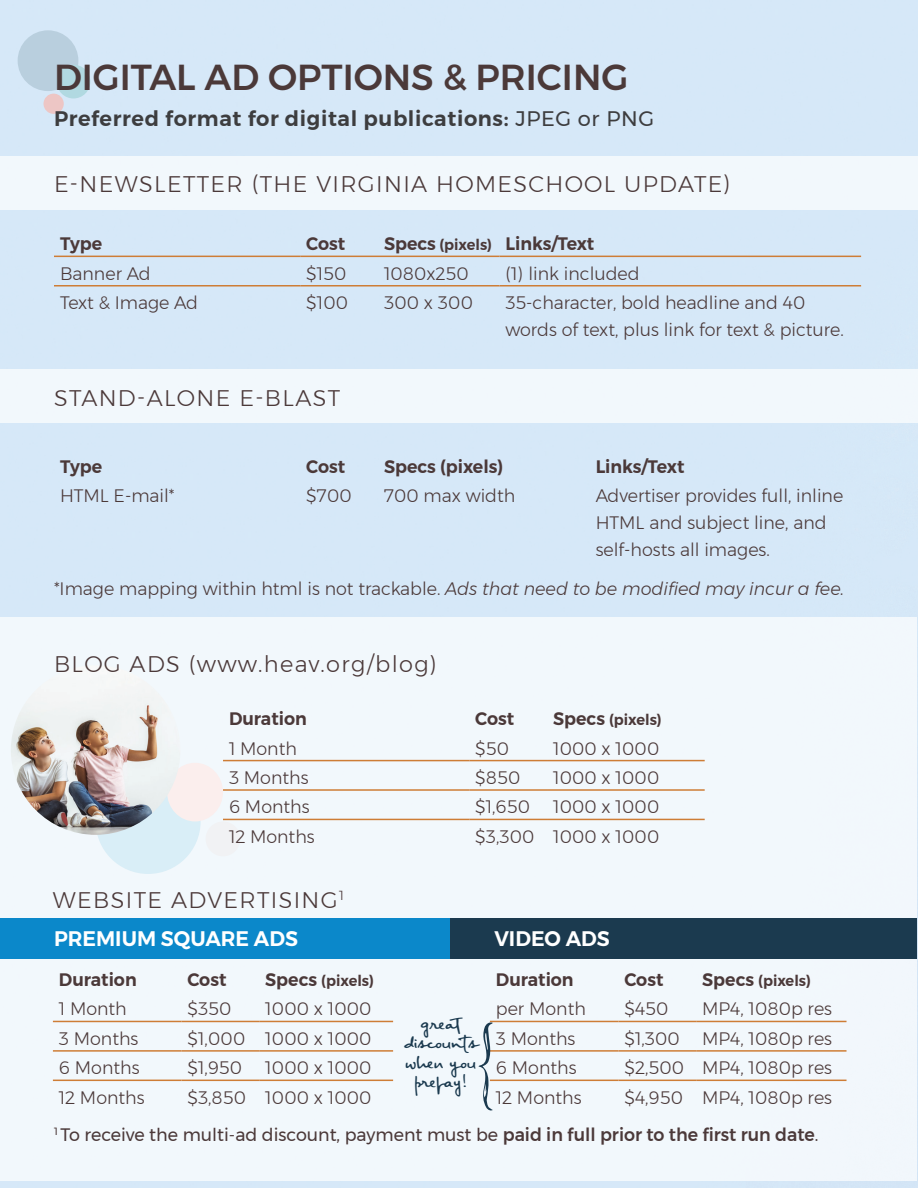
<style>
.page{position:relative;width:918px;height:1188px;background:#fff}
.page>*{position:absolute;margin:0;border:0;box-sizing:border-box;transform-origin:0 0}
.Page_headers{font:500 36px "Montserrat";color:#4b3939}
.Headings{font:300 22.5px "Montserrat";letter-spacing:.06em;color:#4b3939}
.stats_text{font:600 21px "Montserrat";letter-spacing:.03em;color:#3d3d3f}
.last_page{font:600 21px "Montserrat";color:#fff}
.t1{font:300 18px/27px "Montserrat";color:#4b3939}
.t2{font:600 18px "Montserrat";color:#4b3939}
.details{font:18px "Montserrat";color:#4b3939}
.t3{font:600 15px "Montserrat";color:#4b3939}
.Script{font:15px/19.5px "Big River Script";color:#1b3a4f;text-align:center;scale:1.1 1}
.s1{font-weight:400}
.s2{font-size:18px}
.s3{font-style:italic}
.s4{font-weight:500}
</style>
<div class="page">
<div style="left:0;top:618px;width:917px;height:563px;background:#f2f8fc"></div>
<div style="left:0;top:918px;width:450px;height:40px;background:#0b88ca"></div>
<div style="left:450px;top:918px;width:467px;height:40px;background:#1b3a4f"></div>
<div style="left:18px;top:30px;width:60px;height:61px;background:#b9cfde;border-radius:50%"></div>
<div style="left:57px;top:65px;width:33px;height:33px;background:#b1d9e1;border-radius:50%"></div>
<div style="left:44px;top:94px;width:20px;height:20px;background:#edc6c5;border-radius:50%"></div>
<hr style="left:54px;top:256px;width:246px;height:1px;background:#ce7d36">
<hr style="left:300px;top:256px;width:78px;height:1px;background:#ce7d36">
<hr style="left:378px;top:256px;width:122px;height:1px;background:#ce7d36">
<hr style="left:500px;top:256px;width:361px;height:1px;background:#ce7d36">
<hr style="left:54px;top:285px;width:246px;height:2px;background:#ce7d36">
<hr style="left:300px;top:285px;width:78px;height:2px;background:#ce7d36">
<hr style="left:378px;top:285px;width:122px;height:2px;background:#ce7d36">
<hr style="left:500px;top:285px;width:361px;height:2px;background:#ce7d36">
<hr style="left:53px;top:1021px;width:128px;height:1px;background:#ce7d36">
<hr style="left:181px;top:1021px;width:78px;height:1px;background:#ce7d36">
<hr style="left:259px;top:1021px;width:134px;height:1px;background:#ce7d36">
<hr style="left:53px;top:1050px;width:128px;height:2px;background:#ce7d36">
<hr style="left:181px;top:1050px;width:78px;height:2px;background:#ce7d36">
<hr style="left:259px;top:1050px;width:134px;height:2px;background:#ce7d36">
<hr style="left:53px;top:1080px;width:128px;height:1px;background:#ce7d36">
<hr style="left:181px;top:1080px;width:78px;height:1px;background:#ce7d36">
<hr style="left:259px;top:1080px;width:134px;height:1px;background:#ce7d36">
<hr style="left:490px;top:1021px;width:128px;height:1px;background:#ce7d36">
<hr style="left:618px;top:1021px;width:78px;height:1px;background:#ce7d36">
<hr style="left:696px;top:1021px;width:151px;height:1px;background:#ce7d36">
<hr style="left:490px;top:1050px;width:128px;height:2px;background:#ce7d36">
<hr style="left:618px;top:1050px;width:78px;height:2px;background:#ce7d36">
<hr style="left:696px;top:1050px;width:151px;height:2px;background:#ce7d36">
<hr style="left:490px;top:1080px;width:128px;height:1px;background:#ce7d36">
<hr style="left:618px;top:1080px;width:78px;height:1px;background:#ce7d36">
<hr style="left:696px;top:1080px;width:151px;height:1px;background:#ce7d36">
<div style="left:0;top:156px;width:918px;height:54px;background:#f2f8fc"></div>
<div style="left:0;top:369px;width:918px;height:54px;background:#f2f8fc"></div>
<svg style="left:478px;top:1021px;width:15px;height:90px"></svg>
<div style="left:96px;top:769px;width:105px;height:105px;background:#d9eef7;border-radius:50%"></div>
<div style="left:167px;top:763px;width:56px;height:58px;background:#fbeeed;border-radius:50%"></div>
<div style="left:206px;top:821px;width:34px;height:35px;background:#f1f2f4;border-radius:50%"></div>
<img style="left:11px;top:665px;width:169px;height:170px;border-radius:85px">
<hr style="left:223px;top:760px;width:246px;height:1px;background:#ce7d36">
<hr style="left:469px;top:760px;width:78px;height:1px;background:#ce7d36">
<hr style="left:547px;top:760px;width:158px;height:1px;background:#ce7d36">
<hr style="left:223px;top:789px;width:246px;height:2px;background:#ce7d36">
<hr style="left:469px;top:789px;width:78px;height:2px;background:#ce7d36">
<hr style="left:547px;top:789px;width:158px;height:2px;background:#ce7d36">
<hr style="left:223px;top:819px;width:246px;height:1px;background:#ce7d36">
<hr style="left:469px;top:819px;width:78px;height:1px;background:#ce7d36">
<hr style="left:547px;top:819px;width:158px;height:1px;background:#ce7d36">
<p class="Page_headers" style="left:54px;top:49px;width:576px">DIGITAL AD OPTIONS &amp; PRICING</p>
<p class="stats_text" style="left:54px;top:102px;width:602px">Preferred format for digital publications: <span class="s1">JPEG or PNG</span></p>
<p class="Headings" style="left:54px;top:168px;width:678px">E-NEWSLETTER (THE VIRGINIA HOMESCHOOL UPDATE)</p>
<p class="t2" style="left:60px;top:230px;width:44px">Type</p>
<p class="t2" style="left:306px;top:230px;width:41px">Cost</p>
<p class="t3" style="left:384px;top:233px;width:110px"><span class="s2">Specs</span> (pixels)</p>
<p class="t2" style="left:506px;top:230px;width:90px">Links/Text</p>
<p class="t1" style="left:60px;top:260px;width:92px">Banner Ad</p>
<p class="t1" style="left:306px;top:260px;width:42px">$150</p>
<p class="t1" style="left:384px;top:260px;width:86px">1080x250</p>
<p class="t1" style="left:506px;top:260px;width:136px">(1) link included</p>
<p class="t1" style="left:60px;top:289px;width:140px">Text &amp; Image Ad</p>
<p class="t1" style="left:306px;top:289px;width:43px">$100</p>
<p class="t1" style="left:384px;top:289px;width:90px">300 x 300</p>
<p class="t1" style="left:506px;top:289px;width:340px">35-character, bold headline and 40 words of text, plus link for text &amp; picture.</p>
<p class="Headings" style="left:54px;top:381px;width:288px">STAND-ALONE E-BLAST</p>
<p class="t2" style="left:60px;top:452px;width:44px">Type</p>
<p class="t2" style="left:306px;top:452px;width:41px">Cost</p>
<p class="t2" style="left:384px;top:452px;width:121px">Specs (pixels)</p>
<p class="t2" style="left:596px;top:452px;width:90px">Links/Text</p>
<p class="t1" style="left:60px;top:482px;width:116px">HTML E-mail*</p>
<p class="t1" style="left:306px;top:482px;width:47px">$700</p>
<p class="t1" style="left:384px;top:482px;width:133px">700 max width</p>
<p class="t1" style="left:596px;top:482px;width:249px">Advertiser provides full, inline<br>HTML and subject line, and self-hosts all images.</p>
<p class="t1" style="left:54px;top:575px;width:792px">*Image mapping within html is not trackable. <span class="s3">Ads that need to be modified may incur a fee.</span></p>
<p class="Headings" style="left:54px;top:647px;width:384px">BLOG ADS (www.heav.org/blog)</p>
<p class="t2" style="left:229px;top:705px;width:79px">Duration</p>
<p class="t2" style="left:475px;top:705px;width:41px">Cost</p>
<p class="t3" style="left:553px;top:708px;width:110px"><span class="s2">Specs</span> (pixels)</p>
<p class="t1" style="left:229px;top:734px;width:69px">1 Month</p>
<p class="t1" style="left:475px;top:734px;width:35px">$50</p>
<p class="t1" style="left:553px;top:734px;width:108px">1000 x 1000</p>
<p class="t1" style="left:229px;top:764px;width:81px">3 Months</p>
<p class="t1" style="left:475px;top:764px;width:46px">$850</p>
<p class="t1" style="left:553px;top:764px;width:108px">1000 x 1000</p>
<p class="t1" style="left:229px;top:793px;width:82px">6 Months</p>
<p class="t1" style="left:475px;top:793px;width:56px">$1,650</p>
<p class="t1" style="left:553px;top:793px;width:108px">1000 x 1000</p>
<p class="t1" style="left:229px;top:823px;width:87px">12 Months</p>
<p class="t1" style="left:475px;top:823px;width:61px">$3,300</p>
<p class="t1" style="left:553px;top:823px;width:108px">1000 x 1000</p>
<p class="Headings" style="left:53px;top:883px;width:293px">WEBSITE ADVERTISING<sup>1</sup></p>
<p class="last_page" style="left:54px;top:922px;width:246px">PREMIUM SQUARE ADS</p>
<p class="last_page" style="left:494px;top:922px;width:117px">VIDEO ADS</p>
<p class="t2" style="left:59px;top:965px;width:79px">Duration</p>
<p class="t2" style="left:187px;top:965px;width:41px">Cost</p>
<p class="t3" style="left:265px;top:969px;width:110px"><span class="s2">Specs</span> (pixels)</p>
<p class="t1" style="left:59px;top:995px;width:69px">1 Month</p>
<p class="t1" style="left:187px;top:995px;width:45px">$350</p>
<p class="t1" style="left:265px;top:995px;width:108px">1000 x 1000</p>
<p class="t1" style="left:59px;top:1025px;width:81px">3 Months</p>
<p class="t1" style="left:187px;top:1025px;width:59px">$1,000</p>
<p class="t1" style="left:265px;top:1025px;width:108px">1000 x 1000</p>
<p class="t1" style="left:59px;top:1054px;width:82px">6 Months</p>
<p class="t1" style="left:187px;top:1054px;width:56px">$1,950</p>
<p class="t1" style="left:265px;top:1054px;width:108px">1000 x 1000</p>
<p class="t1" style="left:59px;top:1084px;width:87px">12 Months</p>
<p class="t1" style="left:187px;top:1084px;width:60px">$3,850</p>
<p class="t1" style="left:265px;top:1084px;width:108px">1000 x 1000</p>
<p class="Script" style="left:404px;top:1014px;width:67px">great discounts when you prepay!</p>
<p class="t2" style="left:496px;top:965px;width:79px">Duration</p>
<p class="t2" style="left:624px;top:965px;width:41px">Cost</p>
<p class="t3" style="left:702px;top:969px;width:110px"><span class="s2">Specs</span> (pixels)</p>
<p class="t1" style="left:496px;top:995px;width:92px">per Month</p>
<p class="t1" style="left:624px;top:995px;width:45px">$450</p>
<p class="t1" style="left:702px;top:995px;width:131px">MP4, 1080p res</p>
<p class="t1" style="left:496px;top:1025px;width:81px">3 Months</p>
<p class="t1" style="left:624px;top:1025px;width:57px">$1,300</p>
<p class="t1" style="left:702px;top:1025px;width:131px">MP4, 1080p res</p>
<p class="t1" style="left:496px;top:1054px;width:82px">6 Months</p>
<p class="t1" style="left:624px;top:1054px;width:61px">$2,500</p>
<p class="t1" style="left:702px;top:1054px;width:131px">MP4, 1080p res</p>
<p class="t1" style="left:496px;top:1084px;width:87px">12 Months</p>
<p class="t1" style="left:624px;top:1084px;width:60px">$4,950</p>
<p class="t1" style="left:702px;top:1084px;width:131px">MP4, 1080p res</p>
<p class="details" style="left:54px;top:1121px;width:766px"><sup>1</sup> To receive the multi-ad discount, payment must be <span class="s4">paid in full prior to the first run date</span>.</p>
</div>
